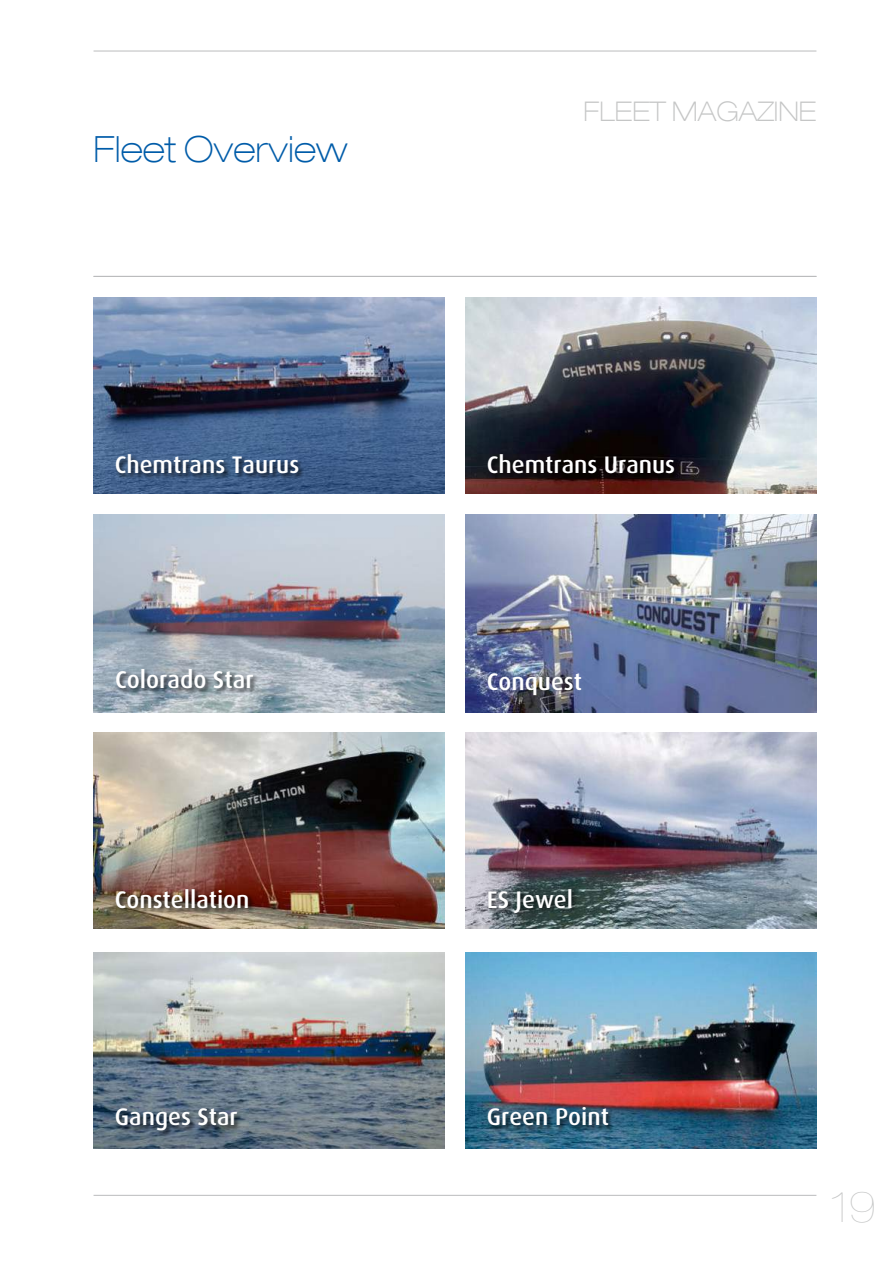
<style>
.page{position:relative;width:893px;height:1263px;background:#fff}
.page>*{position:absolute;margin:0;border:0;box-sizing:border-box;transform-origin:0 0}
.t1{font:200 expanded 42px "Helvetica Neue LT Com";color:#c5c6c6}
.t2{font:100 expanded 36px "Helvetica Neue LT Com";color:#005ca9}
.t3{font:100 expanded 27px "Helvetica Neue LT Com";color:#c5c6c6}
.t4{font:500 24.3px "Dax";color:#fff}
.t5{font:500 24px "Dax";color:#fff}
</style>
<div class="page">
<hr style="left:94px;top:51px;width:722px;height:1px;background:#bbbcbd">
<hr style="left:94px;top:276px;width:722px;height:1px;background:#bbbcbd">
<img style="left:466px;top:952px;width:350px;height:196px">
<div style="left:487px;top:1107px;width:128px;height:26px;background:#000;opacity:.75"></div>
<img style="left:466px;top:515px;width:350px;height:197px">
<img style="left:94px;top:732px;width:350px;height:196px">
<div style="left:114px;top:888px;width:141px;height:27px;background:#000;opacity:.75"></div>
<img style="left:466px;top:732px;width:350px;height:196px">
<div style="left:487px;top:888px;width:91px;height:32px;background:#000;opacity:.75"></div>
<img style="left:94px;top:952px;width:350px;height:196px">
<div style="left:115px;top:1108px;width:129px;height:30px;background:#000;opacity:.75"></div>
<hr style="left:94px;top:1195px;width:722px;height:1px;background:#bbbcbd">
<img style="left:94px;top:298px;width:350px;height:195px">
<div style="left:114px;top:454px;width:191px;height:27px;background:#000;opacity:.75"></div>
<img style="left:466px;top:298px;width:350px;height:195px">
<div style="left:486px;top:454px;width:195px;height:27px;background:#000;opacity:.75"></div>
<img style="left:94px;top:515px;width:350px;height:197px">
<div style="left:115px;top:669px;width:146px;height:27px;background:#000;opacity:.75"></div>
<h2 class="t2" style="left:94px;top:135px;width:256px">Fleet Overview</h2>
<p class="t3" style="left:583px;top:102px;width:234px">FLEET MAGAZINE</p>
<p class="t5" style="left:115px;top:454px;width:186px">Chemtrans Taurus</p>
<p class="t5" style="left:487px;top:454px;width:190px">Chemtrans Uranus</p>
<p class="t4" style="left:115px;top:669px;width:140px">Colorado Star</p>
<p class="t5" style="left:487px;top:671px;width:97px">Conquest</p>
<p class="t5" style="left:115px;top:889px;width:136px">Constellation</p>
<p class="t5" style="left:487px;top:889px;width:88px">ES Jewel</p>
<p class="t5" style="left:115px;top:1106px;width:124px">Ganges Star</p>
<p class="t5" style="left:487px;top:1106px;width:124px">Green Point</p>
<h1 class="t1" style="left:831px;top:1183px;width:47px">19</h1>
</div>
